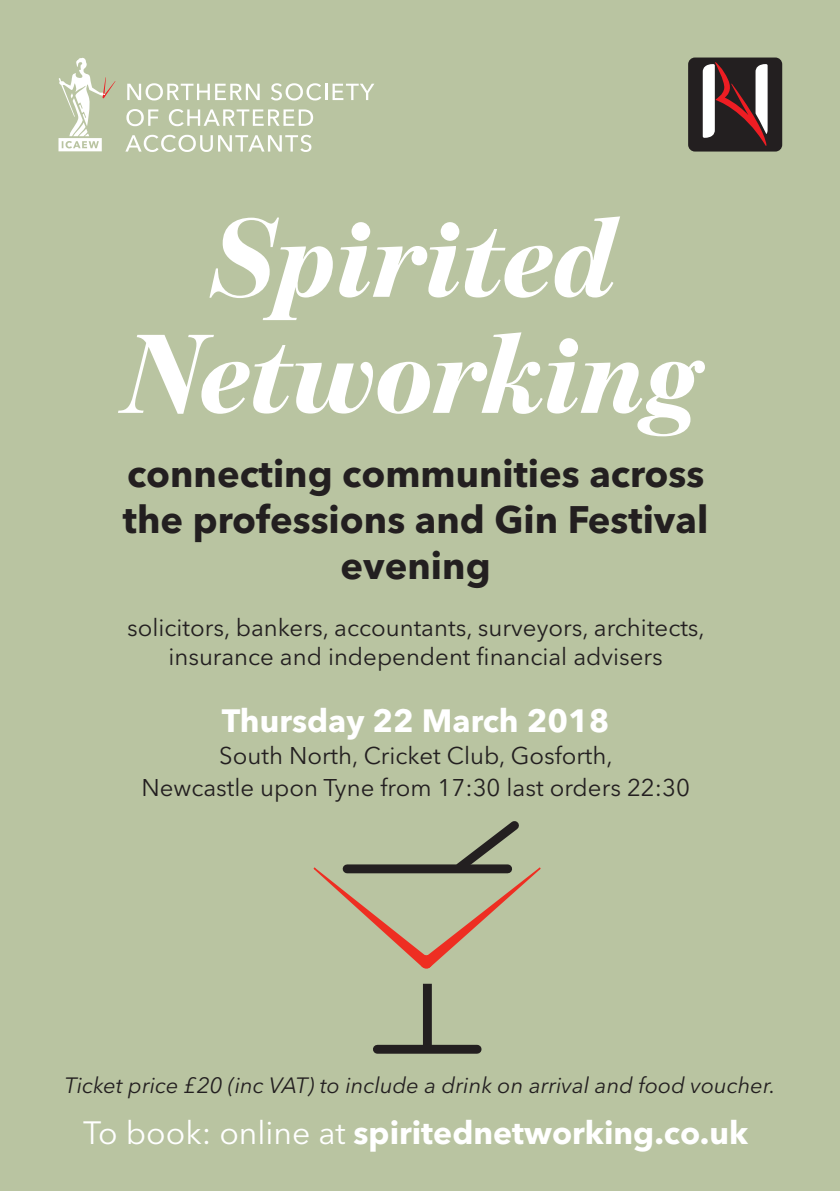
<style>
.page{position:relative;width:840px;height:1191px;background:#fff}
.page>*{position:absolute;margin:0;border:0;box-sizing:border-box;transform-origin:0 0}
.t1{font:italic 900 114px/116px "Benton Mod Disp";color:#fff;text-align:center}
.t2{font:700 38px/45.6px "Avenir Next LT Pro";color:#231f20;text-align:center}
.t3{font:700 32px "Avenir Next LT Pro";color:#fff}
.t4{font:24px "Avenir Next LT Pro";color:#231f20}
.t5{font:italic 22px "Avenir Next LT Pro";color:#231f20}
.s1{font-weight:400}
</style>
<div class="page">
<div style="left:0;top:0;width:839px;height:1191px;background:#b9c4a1"></div>
<svg style="left:313px;top:821px;width:227px;height:147px"></svg>
<div style="left:377px;top:1044px;width:100px;height:9px;background:#231f20"></div>
<div style="left:422px;top:983px;width:9px;height:65px;background:#231f20"></div>
<svg style="left:127px;top:83px;width:132px;height:17px"></svg>
<svg style="left:271px;top:83px;width:103px;height:17px"></svg>
<svg style="left:126px;top:109px;width:32px;height:17px"></svg>
<svg style="left:169px;top:109px;width:144px;height:17px"></svg>
<svg style="left:125px;top:135px;width:186px;height:17px"></svg>
<svg style="left:58px;top:58px;width:57px;height:93px"></svg>
<div style="left:687px;top:58px;width:94px;height:93px;background:#231f20;border-radius:7px"></div>
<svg style="left:702px;top:62px;width:65px;height:84px"></svg>
<p class="t1" style="left:127px;top:199px;width:578px">Spirited<br>Networking</p>
<p class="t2" style="left:123px;top:451px;width:586px">connecting communities across the professions and Gin Festival evening</p>
<p class="t4" style="left:127px;top:613px;width:579px">solicitors, bankers, accountants, surveyors, architects,</p>
<p class="t4" style="left:168px;top:642px;width:495px">insurance and independent financial advisers</p>
<p class="t3" style="left:222px;top:701px;width:389px">Thursday 22 March 2018</p>
<p class="t4" style="left:219px;top:741px;width:395px">South North, Cricket Club, Gosforth,</p>
<p class="t4" style="left:141px;top:773px;width:550px">Newcastle upon Tyne from 17:30 last orders 22:30</p>
<p class="t5" style="left:65px;top:1072px;width:711px">Ticket price £20 (inc VAT) to include a drink on arrival and food voucher.</p>
<p class="t3" style="left:83px;top:1113px;width:666px"><span class="s1">To book: online at</span> spiritednetworking.co.uk</p>
</div>
